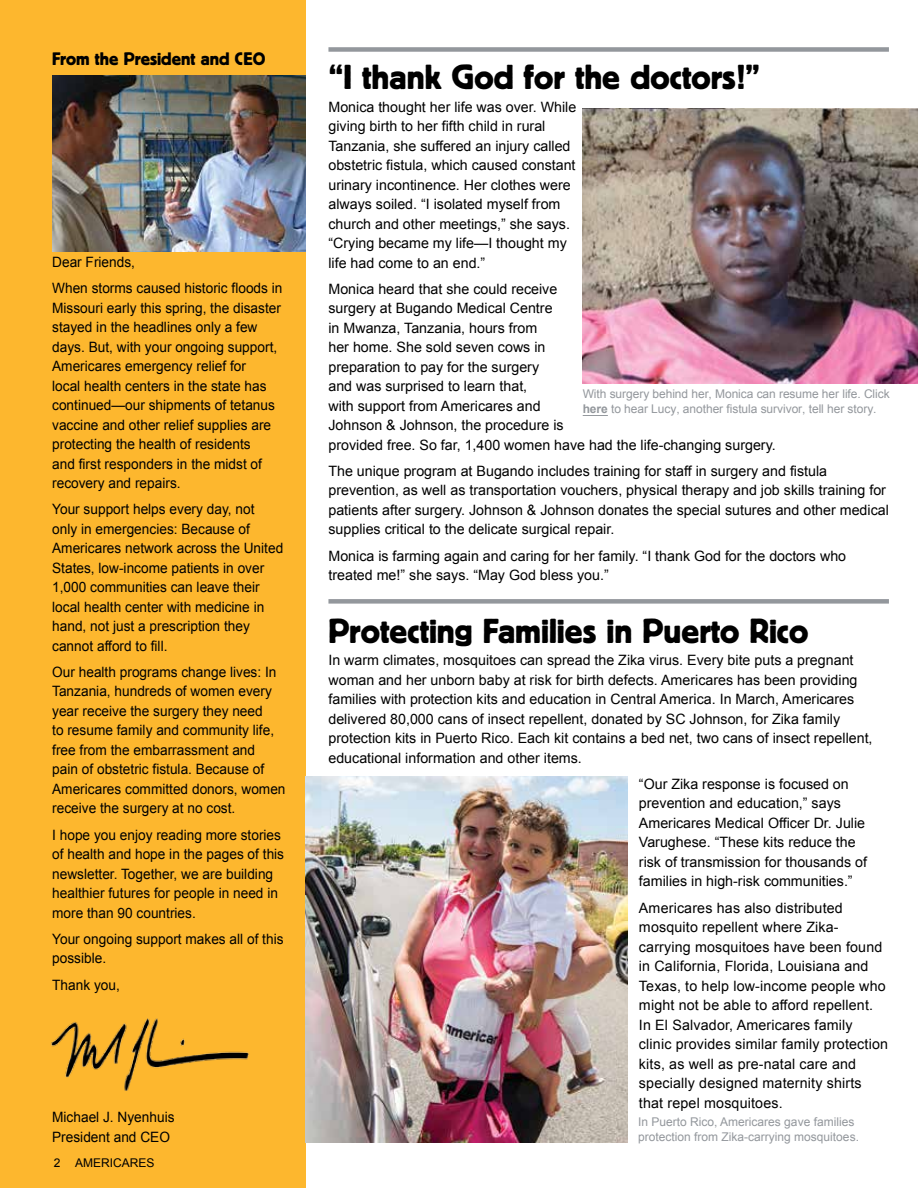
<style>
.page{position:relative;width:918px;height:1188px;background:#fff}
.page>*{position:absolute;margin:0;border:0;box-sizing:border-box;transform-origin:0 0}
.t1{font:34.5px "Block Berthold BQ";color:#000}
.t2{font:18px "Block Berthold BQ";color:#000}
.t3{font:14.25px/19.5px "Arial";color:#000}
.t4{font:14.25px/19.5px "Arial";color:#000;scale:.96 1}
.t5{font:12px/15px "Arial";letter-spacing:-.005em;color:#93979c}
.t6{font:12px "Arial";color:#000}
.s1{font-weight:700}
</style>
<div class="page">
<div style="left:0;top:0;width:306px;height:1188px;background:#fdb72e"></div>
<div style="left:328px;top:47px;width:561px;height:5px;background:#93979c"></div>
<div style="left:328px;top:599px;width:561px;height:5px;background:#93979c"></div>
<img style="left:51px;top:1018px;width:198px;height:73px">
<svg style="left:583px;top:415px;width:25px;height:1px"></svg>
<img style="left:583px;top:109px;width:335px;height:274px">
<img style="left:306px;top:777px;width:321px;height:366px">
<img style="left:52px;top:76px;width:254px;height:175px">
<p class="t2" style="left:52px;top:49px;width:215px">From the President and CEO</p>
<p class="t4" style="left:52px;top:249px;width:241px;line-height:26.2px">Dear Friends,<br>When storms caused historic floods in</p>
<p class="t4" style="left:52px;top:298px;width:240px">Missouri early this spring, the disaster stayed in the headlines only a few days. But, with your ongoing support, Americares emergency relief for<br>local health centers in the state has continued—our shipments of tetanus vaccine and other relief supplies are protecting the health of residents<br>and first responders in the midst of recovery and repairs.</p>
<p class="t4" style="left:52px;top:499px;width:242px">Your support helps every day, not<br>only in emergencies: Because of Americares network across the United States, low-income patients in over 1,000 communities can leave their local health center with medicine in hand, not just a prescription they cannot afford to fill.</p>
<p class="t4" style="left:52px;top:662px;width:245px">Our health programs change lives: In Tanzania, hundreds of women every year receive the surgery they need<br>to resume family and community life, free from the embarrassment and<br>pain of obstetric fistula. Because of Americares committed donors, women receive the surgery at no cost.</p>
<p class="t4" style="left:52px;top:825px;width:243px">I hope you enjoy reading more stories of health and hope in the pages of this newsletter. Together, we are building healthier futures for people in need in more than 90 countries.</p>
<p class="t4" style="left:52px;top:929px;width:243px">Your ongoing support makes all of this possible.</p>
<p class="t4" style="left:52px;top:975px;width:72px">Thank you,</p>
<p class="t4" style="left:52px;top:1108px;width:129px">Michael J. Nyenhuis<br>President and CEO</p>
<p class="t6" style="left:54px;top:1157px;width:102px">2 AMERICARES</p>
<h1 class="t1" style="left:328px;top:58px;width:433px">“I thank God for the doctors!”</h1>
<p class="t3" style="left:328px;top:97px;width:249px">Monica thought her life was over. While giving birth to her fifth child in rural Tanzania, she suffered an injury called obstetric fistula, which caused constant urinary incontinence. Her clothes were always soiled. “I isolated myself from church and other meetings,” she says. “Crying became my life—I thought my life had come to an end.”</p>
<p class="t3" style="left:328px;top:279px;width:449px">Monica heard that she could receive<br>surgery at Bugando Medical Centre<br>in Mwanza, Tanzania, hours from<br>her home. She sold seven cows in<br>preparation to pay for the surgery<br>and was surprised to learn that,<br>with support from Americares and<br>Johnson &amp; Johnson, the procedure is<br>provided free. So far, 1,400 women have had the life-changing surgery.</p>
<p class="t3" style="left:328px;top:461px;width:562px">The unique program at Bugando includes training for staff in surgery and fistula prevention, as well as transportation vouchers, physical therapy and job skills training for patients after surgery. Johnson &amp; Johnson donates the special sutures and other medical supplies critical to the delicate surgical repair.</p>
<p class="t3" style="left:328px;top:546px;width:519px">Monica is farming again and caring for her family. “I thank God for the doctors who treated me!” she says. “May God bless you.”</p>
<p class="t5" style="left:583px;top:386px;width:309px">With surgery behind her, Monica can resume her life. Click <span class="s1">here</span> to hear Lucy, another fistula survivor, tell her story.</p>
<h1 class="t1" style="left:328px;top:612px;width:482px">Protecting Families in Puerto Rico</h1>
<p class="t3" style="left:328px;top:650px;width:546px">In warm climates, mosquitoes can spread the Zika virus. Every bite puts a pregnant woman and her unborn baby at risk for birth defects. Americares has been providing families with protection kits and education in Central America. In March, Americares delivered 80,000 cans of insect repellent, donated by SC Johnson, for Zika family protection kits in Puerto Rico. Each kit contains a bed net, two cans of insect repellent, educational information and other items.</p>
<p class="t3" style="left:639px;top:774px;width:230px">“Our Zika response is focused on prevention and education,” says Americares Medical Officer Dr. Julie Varughese. “These kits reduce the risk of transmission for thousands of families in high-risk communities.”</p>
<p class="t3" style="left:639px;top:898px;width:251px">Americares has also distributed mosquito repellent where Zika&shy;carrying mosquitoes have been found in California, Florida, Louisiana and Texas, to help low-income people who might not be able to afford repellent.<br>In El Salvador, Americares family clinic provides similar family protection kits, as well as pre-natal care and specially designed maternity shirts that repel mosquitoes.</p>
<p class="t5" style="left:638px;top:1114px;width:222px">In Puerto Rico, Americares gave families protection from Zika-carrying mosquitoes.</p>
</div>
